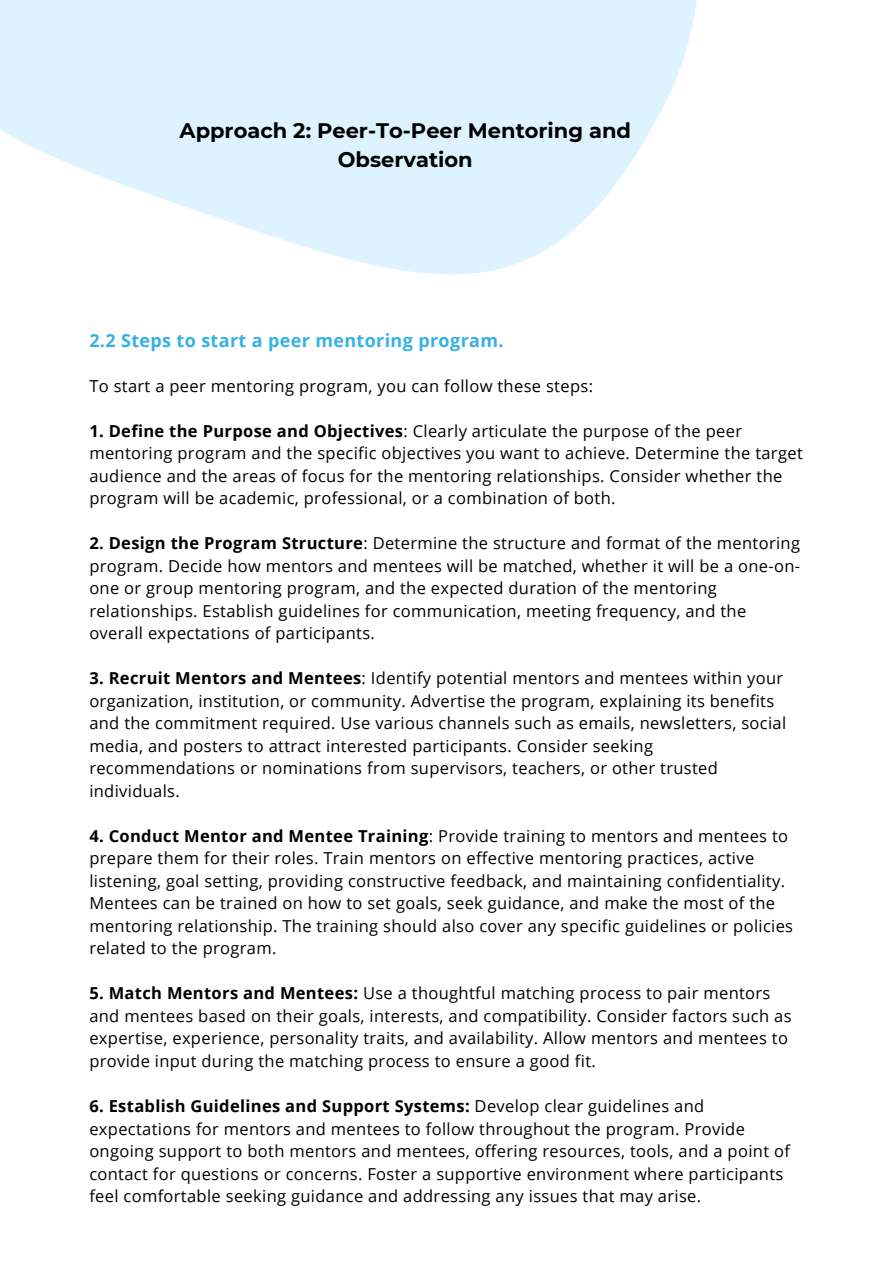
<style>
.page{position:relative;width:893px;height:1264px;background:#fff}
.page>*{position:absolute;margin:0;border:0;box-sizing:border-box;transform-origin:0 0}
.t1{font:700 21px "Montserrat";color:#000}
.t2{font:700 18px "Open Sans";letter-spacing:.02em;color:#35b1e3}
.t3{font:16.5px/22.5px "Open Sans";letter-spacing:.02em;color:#000}
.s1{font-weight:700}
</style>
<div class="page">
<svg style="left:0;top:0;width:697px;height:275px;fill:#ddf3ff"></svg>
<p class="t1" style="left:179px;top:117px;width:453px">Approach 2: Peer-To-Peer Mentoring and</p>
<p class="t1" style="left:338px;top:147px;width:136px">Observation</p>
<p class="t2" style="left:89px;top:327px;width:415px">2.2 Steps to start a peer mentoring program.</p>
<p class="t3" style="left:89px;top:374px;width:505px">To start a peer mentoring program, you can follow these steps:</p>
<p class="t3" style="left:89px;top:419px;width:715px"><span class="s1">1. Define the Purpose and Objectives</span>: Clearly articulate the purpose of the peer mentoring program and the specific objectives you want to achieve. Determine the target audience and the areas of focus for the mentoring relationships. Consider whether the program will be academic, professional, or a combination of both.</p>
<p class="t3" style="left:89px;top:531px;width:712px"><span class="s1">2. Design the Program Structure</span>: Determine the structure and format of the mentoring program. Decide how mentors and mentees will be matched, whether it will be a one-on&shy;one or group mentoring program, and the expected duration of the mentoring relationships. Establish guidelines for communication, meeting frequency, and the overall expectations of participants.</p>
<p class="t3" style="left:89px;top:666px;width:698px"><span class="s1">3. Recruit Mentors and Mentees</span>: Identify potential mentors and mentees within your organization, institution, or community. Advertise the program, explaining its benefits and the commitment required. Use various channels such as emails, newsletters, social media, and posters to attract interested participants. Consider seeking recommendations or nominations from supervisors, teachers, or other trusted individuals.</p>
<p class="t3" style="left:89px;top:824px;width:705px"><span class="s1">4. Conduct Mentor and Mentee Training</span>: Provide training to mentors and mentees to prepare them for their roles. Train mentors on effective mentoring practices, active listening, goal setting, providing constructive feedback, and maintaining confidentiality.<br>Mentees can be trained on how to set goals, seek guidance, and make the most of the mentoring relationship. The training should also cover any specific guidelines or policies related to the program.</p>
<p class="t3" style="left:89px;top:981px;width:703px"><span class="s1">5. Match Mentors and Mentees:</span> Use a thoughtful matching process to pair mentors and mentees based on their goals, interests, and compatibility. Consider factors such as expertise, experience, personality traits, and availability. Allow mentors and mentees to provide input during the matching process to ensure a good fit.</p>
<p class="t3" style="left:89px;top:1094px;width:702px"><span class="s1">6. Establish Guidelines and Support Systems:</span> Develop clear guidelines and expectations for mentors and mentees to follow throughout the program. Provide ongoing support to both mentors and mentees, offering resources, tools, and a point of contact for questions or concerns. Foster a supportive environment where participants feel comfortable seeking guidance and addressing any issues that may arise.</p>
</div>
